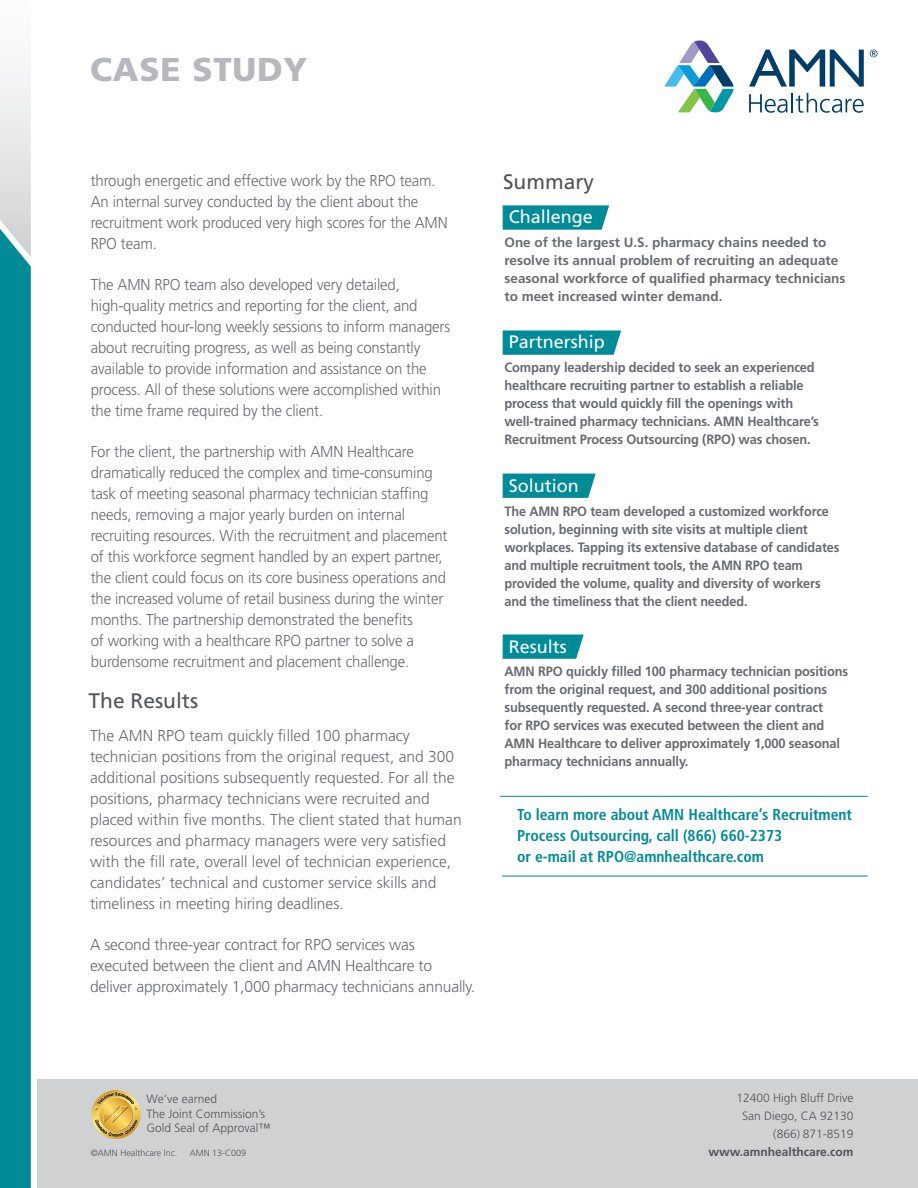
<style>
.page{position:relative;width:918px;height:1188px;background:#fff}
.page>*{position:absolute;margin:0;border:0;box-sizing:border-box;transform-origin:0 0}
.t1{font:900 33px "Frutiger LT Std";letter-spacing:.025em;color:#b6b8bd}
.t2{font:21px "Frutiger LT Std";color:#52545b}
.t3{font:18px "Frutiger LT Std";color:#fff}
.t4{font:300 15.75px/21px "Frutiger LT Std";letter-spacing:-.01em;color:#696b73;scale:.95 1}
.t5{font:300 15.75px/21px "Frutiger LT Std";letter-spacing:-.01em;color:#696b73}
.t6{font:700 condensed 15.75px/21px "Frutiger LT Std";color:#008b98}
.t7{font:700 13.5px/18px "Frutiger LT Std";letter-spacing:-.01em;color:#696b73;scale:.95 1}
.t8{font:700 13.5px/18px "Frutiger LT Std";letter-spacing:-.01em;color:#696b73;scale:.94 1}
.t9{font:700 13.5px/18px "Frutiger LT Std";letter-spacing:-.01em;color:#696b73}
.t10{font:300 12px/14.4px "Frutiger LT Std";color:#52545b}
.t11{font:700 12px "Frutiger LT Std";color:#52545b}
.t12{font:300 9px "Frutiger LT Std";color:#52545b}
</style>
<div class="page">
<svg style="left:749px;top:50px;width:115px;height:37px"></svg>
<svg style="left:749px;top:93px;width:115px;height:20px"></svg>
<svg style="left:664px;top:40px;width:70px;height:72px"></svg>
<svg style="left:870px;top:50px;width:8px;height:7px"></svg>
<div style="left:10px;top:1080px;width:908px;height:108px;background:#d0d1d3"></div>
<svg style="left:92px;top:1090px;width:48px;height:49px"></svg>
<div style="left:0;top:1076px;width:37px;height:112px;background:#fff"></div>
<svg style="left:503px;top:205px;width:106px;height:25px;background:#0f919e"></svg>
<svg style="left:503px;top:330px;width:118px;height:25px;background:#0e919d"></svg>
<svg style="left:503px;top:474px;width:93px;height:24px;background:#0c909d"></svg>
<svg style="left:503px;top:634px;width:81px;height:25px;background:#13939f"></svg>
<hr style="left:502px;top:876px;width:366px;height:1px;background:#008b98">
<hr style="left:500px;top:796px;width:368px;height:1px;background:#008b98">
<svg style="left:0;top:70px;width:31px;height:1118px;background:#259aa5"></svg>
<h1 class="t1" style="left:90px;top:49px;width:219px">CASE STUDY</h1>
<p class="t4" style="left:91px;top:170px;width:377px">through energetic and effective work by the RPO team.<br>An internal survey conducted by the client about the recruitment work produced very high scores for the AMN RPO team.</p>
<p class="t4" style="left:91px;top:274px;width:380px">The AMN RPO team also developed very detailed, high-quality metrics and reporting for the client, and conducted hour-long weekly sessions to inform managers about recruiting progress, as well as being constantly available to provide information and assistance on the process. All of these solutions were accomplished within the time frame required by the client.</p>
<p class="t4" style="left:91px;top:441px;width:377px">For the client, the partnership with AMN Healthcare dramatically reduced the complex and time-consuming task of meeting seasonal pharmacy technician staffing needs, removing a major yearly burden on internal recruiting resources. With the recruitment and placement of this workforce segment handled by an expert partner, the client could focus on its core business operations and the increased volume of retail business during the winter months. The partnership demonstrated the benefits<br>of working with a healthcare RPO partner to solve a burdensome recruitment and placement challenge.</p>
<h2 class="t2" style="left:88px;top:688px;width:111px">The Results</h2>
<p class="t5" style="left:90px;top:725px;width:373px">The AMN RPO team quickly filled 100 pharmacy technician positions from the original request, and 300 additional positions subsequently requested. For all the positions, pharmacy technicians were recruited and placed within five months. The client stated that human resources and pharmacy managers were very satisfied with the fill rate, overall level of technician experience, candidates’ technical and customer service skills and timeliness in meeting hiring deadlines.</p>
<p class="t5" style="left:90px;top:934px;width:387px">A second three-year contract for RPO services was executed between the client and AMN Healthcare to deliver approximately 1,000 pharmacy technicians annually.</p>
<h2 class="t2" style="left:503px;top:170px;width:93px">Summary</h2>
<p class="t3" style="left:509px;top:206px;width:86px">Challenge</p>
<p class="t9" style="left:505px;top:234px;width:343px">One of the largest U.S. pharmacy chains needed to resolve its annual problem of recruiting an adequate seasonal workforce of qualified pharmacy technicians to meet increased winter demand.</p>
<p class="t3" style="left:509px;top:331px;width:98px">Partnership</p>
<p class="t7" style="left:505px;top:359px;width:333px">Company leadership decided to seek an experienced healthcare recruiting partner to establish a reliable process that would quickly fill the openings with well-trained pharmacy technicians. AMN Healthcare’s Recruitment Process Outsourcing (RPO) was chosen.</p>
<p class="t3" style="left:509px;top:475px;width:72px">Solution</p>
<p class="t8" style="left:505px;top:502px;width:358px">The AMN RPO team developed a customized workforce solution, beginning with site visits at multiple client workplaces. Tapping its extensive database of candidates and multiple recruitment tools, the AMN RPO team provided the volume, quality and diversity of workers and the timeliness that the client needed.</p>
<p class="t3" style="left:509px;top:636px;width:60px">Results</p>
<p class="t7" style="left:505px;top:663px;width:363px">AMN RPO quickly filled 100 pharmacy technician positions from the original request, and 300 additional positions subsequently requested. A second three-year contract<br>for RPO services was executed between the client and AMN Healthcare to deliver approximately 1,000 seasonal pharmacy technicians annually.</p>
<p class="t6" style="left:517px;top:804px;width:336px">To learn more about AMN Healthcare’s Recruitment<br>Process Outsourcing, call (866) 660-2373<br>or e-mail at RPO@amnhealthcare.com</p>
<p class="t10" style="left:147px;top:1092px;width:125px">We’ve earned<br>The Joint Commission’s<br>Gold Seal of Approval™</p>
<p class="t10" style="left:736px;top:1089px;width:119px;line-height:18px;text-align:right">12400 High Bluff Drive<br>San Diego, CA 92130 (866) 871-8519</p>
<p class="t12" style="left:91px;top:1148px;width:88px">©AMN Healthcare Inc.</p>
<p class="t12" style="left:190px;top:1148px;width:58px">AMN 13-C009</p>
<p class="t11" style="left:708px;top:1145px;width:147px">www.amnhealthcare.com</p>
</div>
